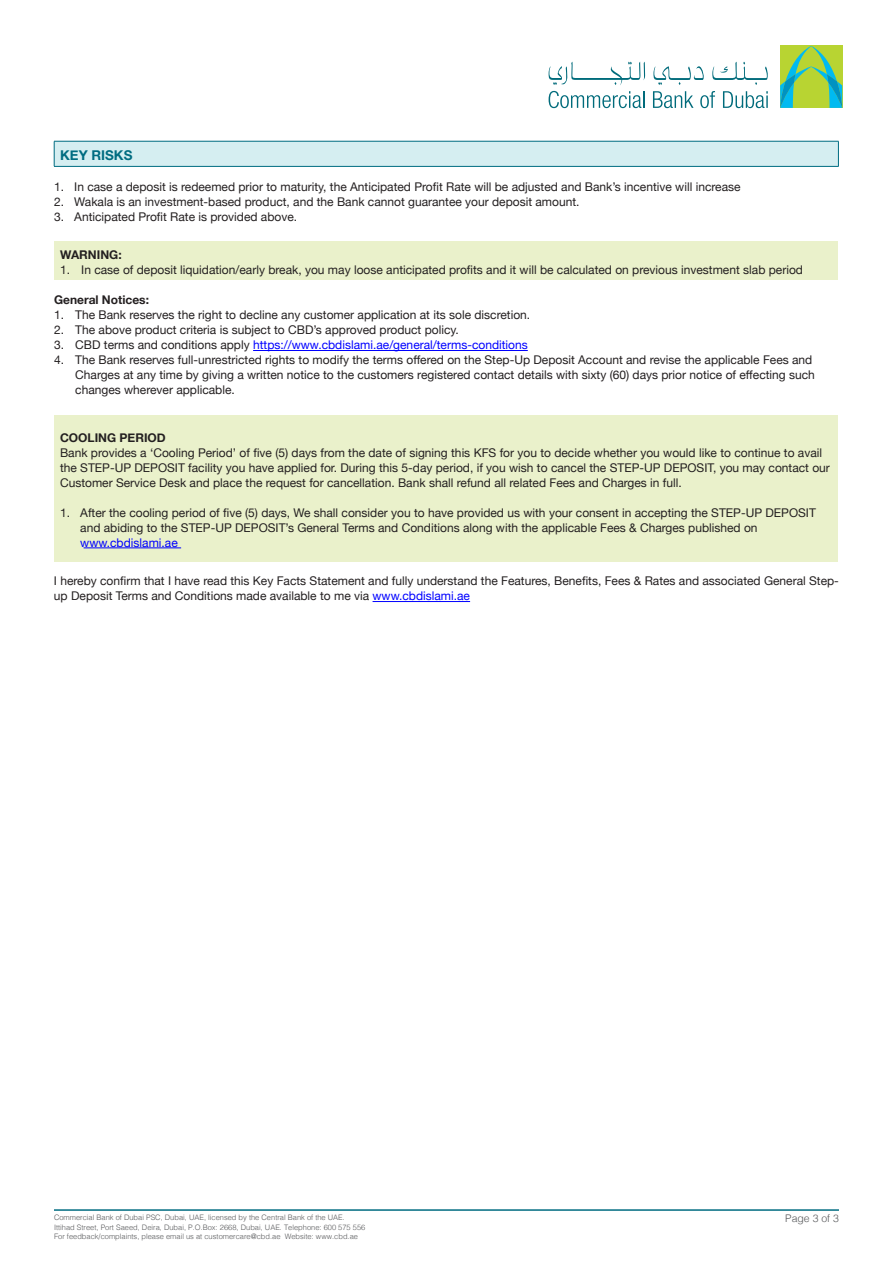
<style>
.page{position:relative;width:893px;height:1263px;background:#fff}
.page>*{position:absolute;margin:0;border:0;box-sizing:border-box;transform-origin:0 0}
.t1{font:700 13.5px "Helvetica Neue";color:#006c81}
.t2{font:12px/15px "Helvetica Neue";color:#231f20}
.t3{font:12px "Helvetica Neue";color:#00f}
.t4{font:300 10.5px "Helvetica";color:#57585a}
.t5{font:300 7.5px "Helvetica";color:#57585a}
.s1{font-weight:700}
.s2{color:#231f20}
.s3{color:#00f}
</style>
<div class="page">
<svg style="left:780px;top:46px;width:62px;height:62px;background:#82c965"></svg>
<svg style="left:549px;top:91px;width:96px;height:17px"></svg>
<svg style="left:653px;top:91px;width:40px;height:17px"></svg>
<svg style="left:700px;top:91px;width:15px;height:17px"></svg>
<svg style="left:723px;top:91px;width:45px;height:17px"></svg>
<svg style="left:549px;top:62px;width:96px;height:23px"></svg>
<svg style="left:712px;top:62px;width:56px;height:23px"></svg>
<svg style="left:653px;top:66px;width:51px;height:19px"></svg>
<hr style="left:54px;top:1209px;width:785px;height:2px;background:#006c81">
<hr style="left:253px;top:350px;width:275px;height:1px;background:#00f">
<hr style="left:373px;top:601px;width:97px;height:1px;background:#00f">
<div style="left:54px;top:141px;width:784px;height:25px;background:#d5eef1"></div>
<hr style="left:54px;top:141px;width:785px;height:1px;background:#006c81">
<svg style="left:54px;top:141px;width:1px;height:25px"></svg>
<svg style="left:838px;top:141px;width:1px;height:25px"></svg>
<hr style="left:54px;top:166px;width:785px;height:1px;background:#006c81">
<div style="left:54px;top:242px;width:783px;height:38px;background:#eaf1cb"></div>
<div style="left:54px;top:415px;width:783px;height:146px;background:#eaf1cb"></div>
<hr style="left:84px;top:548px;width:97px;height:1px;background:#00f">
<p class="t1" style="left:60px;top:145px;width:74px">KEY RISKS</p>
<p class="t2" style="left:74px;top:179px;width:668px">In case a deposit is redeemed prior to maturity, the Anticipated Profit Rate will be adjusted and Bank s’ incentive will increase</p>
<p class="t2" style="left:54px;top:179px;width:12px">1.</p>
<p class="t2" style="left:54px;top:194px;width:12px">2.</p>
<p class="t2" style="left:74px;top:194px;width:507px">Wakala is an investment-based product, and the Bank cannot guarantee your deposit amount.</p>
<p class="t2" style="left:74px;top:209px;width:224px">Anticipated Profit Rate is provided above.</p>
<p class="t2" style="left:54px;top:209px;width:12px">3.</p>
<p class="t2" style="left:81px;top:248px;width:723px;text-indent:-21px"><span class="s1">WARNING:<br></span>In case of deposit liquidation/early break, you may loose anticipated profits and it will be calculated on previous investment slab period</p>
<p class="t2" style="left:60px;top:263px;width:12px">1.</p>
<p class="t2" style="left:75px;top:293px;width:456px;text-indent:-21px"><span class="s1">General Notices:<br></span>The Bank reserves the right to decline any customer application at its sole discretion.</p>
<p class="t2" style="left:54px;top:308px;width:12px">1.</p>
<p class="t2" style="left:54px;top:323px;width:12px">2.</p>
<p class="t2" style="left:75px;top:323px;width:385px">The above product criteria is subject to CBD s’ approved product policy.</p>
<p class="t2" style="left:54px;top:338px;width:12px">3.</p>
<p class="t3" style="left:75px;top:336px;width:454px"><span class="s2">CBD terms and conditions apply</span> https://www.cbdislami.ae/general/terms-conditions</p>
<p class="t2" style="left:54px;top:353px;width:12px">4.</p>
<p class="t2" style="left:75px;top:353px;width:739px">The Bank reserves full-unrestricted rights to modify the terms offered on the Step-Up Deposit Account and revise the applicable Fees and</p>
<p class="t2" style="left:75px;top:368px;width:741px">Charges at any time by giving a written notice to the customers registered contact details with sixty (60) days prior notice of effecting such changes wherever applicable.</p>
<p class="t2" style="left:60px;top:431px;width:771px"><span class="s1">COOLING PERIOD<br></span>Bank provides a ‘Cooling Period’ of five 5( ) days from the date of signing this KFS for you to decide whether you would like to continue to avail the STEP-UP DEPOSIT facility you have applied for. During this 5-day period if, you wish to cancel the STEP-UP DEPOSIT, you may contact our Customer Service Desk and place the request for cancellation. Bank shall refund all related Fees and Charges in full.</p>
<p class="t2" style="left:80px;top:506px;width:737px">After the cooling period of five 5( ) days, We shall consider you to have provided us with your consent in accepting the STEP-UP DEPOSIT</p>
<p class="t2" style="left:60px;top:506px;width:12px">1.</p>
<p class="t2" style="left:80px;top:521px;width:679px">and abiding to the STEP-UP DEPOSIT s’ General Terms and Conditions along with the applicable Fees &amp; Charges published on <span class="s3">www.cbdislami.ae</span></p>
<p class="t2" style="left:54px;top:574px;width:786px">I hereby confirm that I have read this Key Facts Statement and fully understand the Features, Benefits, Fees &amp; Rates and associated General Step-</p>
<p class="t2" style="left:54px;top:589px;width:418px">up Deposit Terms and Conditions made available to me via <span class="s3">www.cbdislami.ae</span></p>
<p class="t5" style="left:54px;top:1211px;width:292px">Commercial Bank of Dubai PSC, Dubai, UAE, licensed by the Central Bank of the UAE.</p>
<p class="t5" style="left:54px;top:1220px;width:313px">Ittihad Street, Port Saeed, Deira, Dubai P, O. .Box: 2668, Dubai, UAE. Telephone: 600 575 556</p>
<p class="t5" style="left:285px;top:1230px;width:75px">Website: www.cbd.ae</p>
<p class="t5" style="left:54px;top:1230px;width:228px">For feedback/complaints, please email us at customercare@cbd.ae</p>
<p class="t4" style="left:785px;top:1209px;width:55px">Page 3 of 3</p>
</div>
